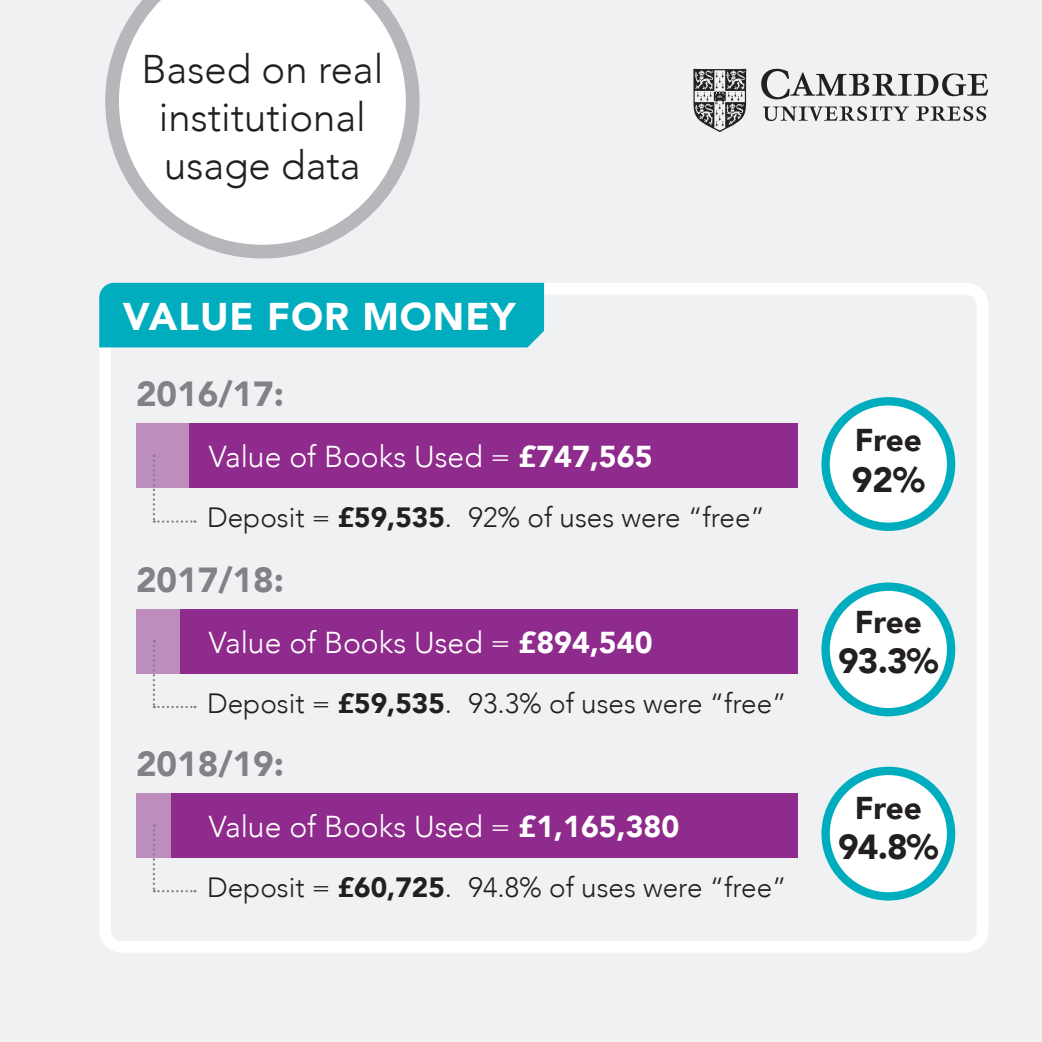
<style>
.page{position:relative;width:1042px;height:1042px;background:#f0f1f2}
.page>*{position:absolute;margin:0;border:0;box-sizing:border-box;transform-origin:0 0}
.t1{font:300 40.07px/48.1px "Avenir";color:#231f20;text-align:center}
.t2{font:900 38.5px "Avenir";letter-spacing:.025em;color:#fff}
.t3{font:900 35px "Avenir";color:#231f20}
.t4{font:900 34.82px "Avenir";color:#808285}
.t5{font:900 34.82px "Avenir";color:#231f20}
.t6{font:900 31.5px "Avenir";color:#231f20}
.t7{font:300 30.1px "Avenir";color:#fff}
.t8{font:300 27.82px "Avenir";color:#231f20}
.s1{font-weight:900}
</style>
<div class="page">
<svg style="left:761px;top:69px;width:227px;height:30px"></svg>
<svg style="left:763px;top:106px;width:146px;height:15px"></svg>
<svg style="left:916px;top:106px;width:70px;height:15px"></svg>
<svg style="left:693px;top:69px;width:53px;height:63px"></svg>
<svg style="left:105px;top:0;width:314px;height:258px"></svg>
<div style="left:99px;top:283px;width:889px;height:669px;border:12px solid #fff;border-radius:17px"></div>
<div style="left:99px;top:283px;width:445px;height:64px;background:#00adbe"></div>
<div style="left:825px;top:401px;width:126px;height:126px;background:#fff;border-radius:50%"></div>
<div style="left:821px;top:397px;width:134px;height:134px;border:8px solid #00adbe;border-radius:50%"></div>
<div style="left:136px;top:424px;width:661px;height:64px;background:#8f2b8c"></div>
<div style="left:136px;top:424px;width:53px;height:64px;background:#bc8dbd"></div>
<svg style="left:153px;top:455px;width:42px;height:68px"></svg>
<div style="left:825px;top:771px;width:126px;height:125px;background:#fff;border-radius:50%"></div>
<div style="left:821px;top:767px;width:134px;height:133px;border:8px solid #00adbe;border-radius:50%"></div>
<div style="left:136px;top:793px;width:661px;height:64px;background:#8f2b8c"></div>
<div style="left:136px;top:793px;width:34px;height:64px;background:#bc8dbd"></div>
<svg style="left:153px;top:824px;width:42px;height:68px"></svg>
<div style="left:825px;top:587px;width:126px;height:125px;background:#fff;border-radius:50%"></div>
<div style="left:821px;top:582px;width:134px;height:134px;border:8px solid #00adbe;border-radius:50%"></div>
<div style="left:136px;top:609px;width:661px;height:64px;background:#8f2b8c"></div>
<div style="left:136px;top:609px;width:44px;height:64px;background:#bc8dbd"></div>
<svg style="left:153px;top:640px;width:42px;height:68px"></svg>
<h1 class="t1" style="left:141px;top:45px;width:243px">Based on real institutional usage data</h1>
<h2 class="t2" style="left:123px;top:284px;width:394px">VALUE FOR MONEY</h2>
<p class="t4" style="left:136px;top:364px;width:150px">2016/17:</p>
<p class="t7" style="left:209px;top:439px;width:445px">Value of Books Used = <span class="s1">£747,565</span></p>
<p class="t8" style="left:207px;top:501px;width:559px">Deposit = <span class="s1">£59,535</span>. 92% of uses were “free”</p>
<p class="t4" style="left:136px;top:550px;width:150px">2017/18:</p>
<p class="t7" style="left:209px;top:625px;width:445px">Value of Books Used = <span class="s1">£894,540</span></p>
<p class="t8" style="left:207px;top:687px;width:581px">Deposit = <span class="s1">£59,535</span>. 93.3% of uses were “free”</p>
<p class="t4" style="left:136px;top:734px;width:150px">2018/19:</p>
<p class="t7" style="left:209px;top:809px;width:472px">Value of Books Used = <span class="s1">£1,165,380</span></p>
<p class="t8" style="left:207px;top:871px;width:581px">Deposit = <span class="s1">£60,725</span>. 94.8% of uses were “free”</p>
<p class="t6" style="left:855px;top:413px;width:69px">Free</p>
<p class="t3" style="left:852px;top:449px;width:75px">92%</p>
<p class="t6" style="left:855px;top:595px;width:69px">Free</p>
<p class="t5" style="left:838px;top:631px;width:102px">93.3%</p>
<p class="t6" style="left:855px;top:780px;width:69px">Free</p>
<p class="t5" style="left:838px;top:817px;width:102px">94.8%</p>
</div>
